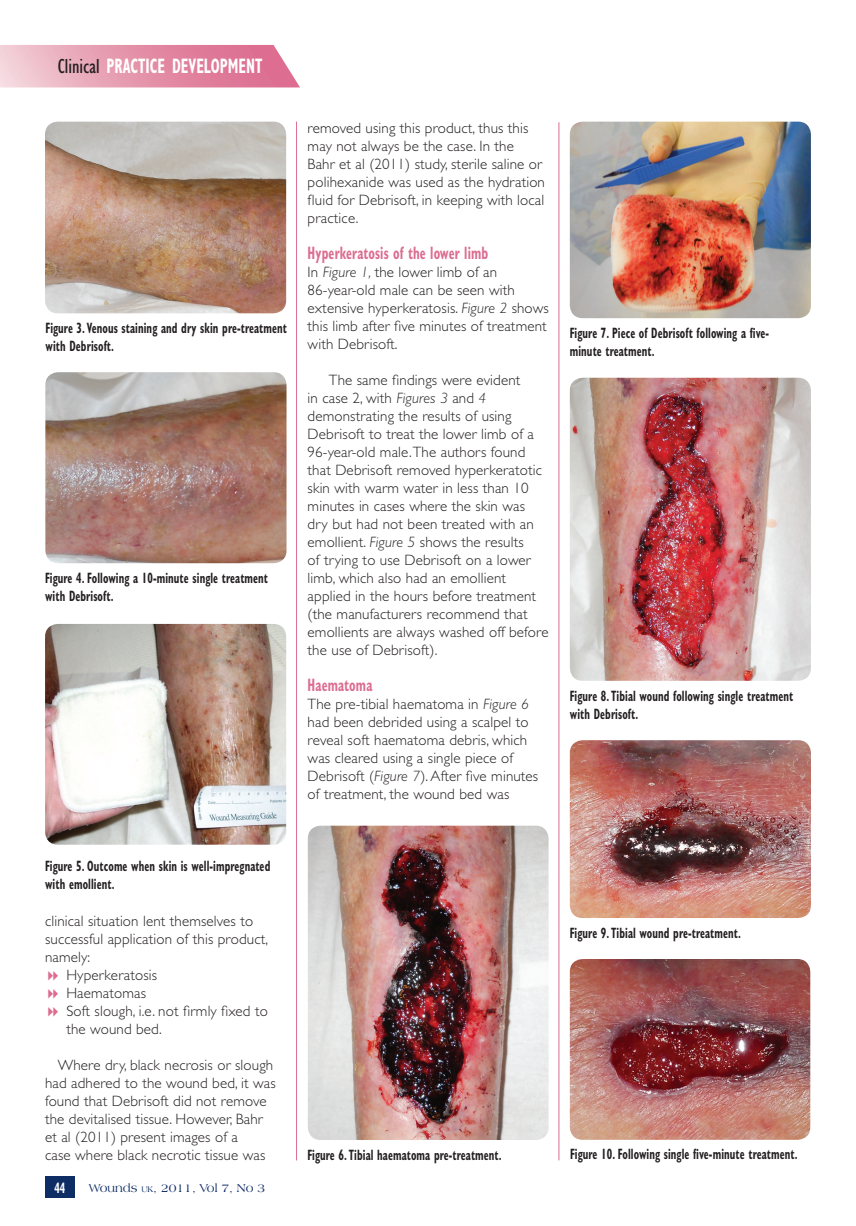
<style>
.page{position:relative;width:856px;height:1226px;background:#fff}
.page>*{position:absolute;margin:0;border:0;box-sizing:border-box;transform-origin:0 0}
.t1{font:700 condensed 21px "Gill Sans";color:#fff;scale:.7 1}
.A_Header{font:700 condensed 18px "Gill Sans";letter-spacing:.01em;color:#dc6c90;scale:.7 1}
.A-head{font:700 condensed 18px "Gill Sans";letter-spacing:.01em;color:#dc6c90;scale:.7 1}
.Body_text{font:300 15px/18px "Gill Sans";letter-spacing:.01em;color:#231f20}
.t2{font:700 condensed 15px/18px "Gill Sans";letter-spacing:.01em;color:#231f20;scale:.7 1}
.Bodytext{font:300 15px/18px "Gill Sans";letter-spacing:.01em;color:#231f20}
.First_para{font:300 15px/18px "Gill Sans";letter-spacing:.01em;color:#231f20}
.bullet{font:300 15px/18px "Gill Sans";letter-spacing:.01em;color:#231f20}
.t3{font:700 condensed 15px "Gill Sans";color:#fff;scale:.7 1}
.t4{font:12px "Americana BT";color:#0f2d65}
.s1{font-weight:400;color:#231f20}
.s2{font-style:italic}
.s3{font-size:8.4px}
</style>
<div class="page">
<div style="left:45px;top:1176px;width:30px;height:21px;background:#0f2d65"></div>
<svg style="left:0;top:45px;width:300px;height:42px;background:#e69ab0"></svg>
<img style="left:569px;top:740px;width:241px;height:178px">
<img style="left:569px;top:959px;width:241px;height:180px">
<hr style="left:296px;top:122px;width:1px;height:1038px;background:#dc6c90">
<hr style="left:558px;top:122px;width:1px;height:1038px;background:#dc6c90">
<img style="left:45px;top:122px;width:241px;height:191px">
<img style="left:45px;top:372px;width:241px;height:191px">
<img style="left:45px;top:624px;width:241px;height:220px">
<img style="left:308px;top:825px;width:240px;height:314px">
<img style="left:569px;top:122px;width:241px;height:196px">
<img style="left:569px;top:378px;width:241px;height:302px">
<p class="t1" style="left:58px;top:54px;width:294px"><span class="s1">Clinical</span> PRACTICE DEVELOPMENT</p>
<p class="t2" style="left:45px;top:318px;width:346px">Figure 3. Venous staining and dry skin pre-treatment with Debrisoft.</p>
<p class="t2" style="left:45px;top:569px;width:320px">Figure 4. Following a 10-minute single treatment with Debrisoft.</p>
<p class="Bodytext" style="left:307px;top:119px;width:239px">removed using this product, thus this may not always be the case. In the<br>Bahr et al (2011) study, sterile saline or polihexanide was used as the hydration fluid for Debrisoft, in keeping with local practice.</p>
<p class="A_Header" style="left:307px;top:242px;width:259px">Hyperkeratosis of the lower limb</p>
<p class="First_para" style="left:307px;top:263px;width:242px">In <span class="s2">Figure 1,</span> the lower limb of an<br>86-year-old male can be seen with extensive hyperkeratosis. <span class="s2">Figure 2</span> shows this limb after five minutes of treatment with Debrisoft.</p>
<p class="Body_text" style="left:307px;top:371px;width:242px;text-indent:21px">The same findings were evident<br>in case 2, with <span class="s2">Figures 3</span> and <span class="s2">4 </span>demonstrating the results of using Debrisoft to treat the lower limb of a 96-year-old male. The authors found that Debrisoft removed hyperkeratotic skin with warm water in less than 10 minutes in cases where the skin was dry but had not been treated with an emollient. <span class="s2">Figure 5</span> shows the results<br>of trying to use Debrisoft on a lower limb, which also had an emollient applied in the hours before treatment (the manufacturers recommend that emollients are always washed off before the use of Debrisoft).</p>
<p class="A-head" style="left:307px;top:674px;width:94px">Haematoma</p>
<p class="First_para" style="left:307px;top:695px;width:232px">The pre-tibial haematoma in <span class="s2">Figure 6 </span>had been debrided using a scalpel to reveal soft haematoma debris, which was cleared using a single piece of Debrisoft (<span class="s2">Figure 7</span>). After five minutes of treatment, the wound bed was</p>
<p class="t2" style="left:569px;top:324px;width:286px">Figure 7. Piece of Debrisoft following a five&shy;minute treatment.</p>
<p class="t2" style="left:569px;top:686px;width:320px">Figure 8. Tibial wound following single treatment with Debrisoft.</p>
<p class="t2" style="left:45px;top:856px;width:323px">Figure 5. Outcome when skin is well-impregnated with emollient.</p>
<p class="Body_text" style="left:45px;top:912px;width:224px">clinical situation lent themselves to successful application of this product, namely:</p>
<p class="bullet" style="left:66px;top:966px;width:92px">Hyperkeratosis</p>
<p class="bullet" style="left:66px;top:984px;width:81px">Haematomas</p>
<p class="bullet" style="left:66px;top:1002px;width:203px">Soft slough, i.e. not firmly fixed to the wound bed.</p>
<p class="Bodytext" style="left:45px;top:1056px;width:232px;text-indent:13px">Where dry, black necrosis or slough had adhered to the wound bed, it was found that Debrisoft did not remove the devitalised tissue. However, Bahr et al (2011) present images of a<br>case where black necrotic tissue was</p>
<p class="t3" style="left:54px;top:1178px;width:17px">44</p>
<p class="t4" style="left:89px;top:1180px;width:178px">Wounds <span class="s3">uk</span>, 2011, Vol 7, No 3</p>
<p class="t2" style="left:307px;top:1145px;width:279px">Figure 6. Tibial haematoma pre-treatment.</p>
<p class="t2" style="left:569px;top:923px;width:246px">Figure 9. Tibial wound pre-treatment.</p>
<p class="t2" style="left:570px;top:1145px;width:326px">Figure 10. Following single five-minute treatment.</p>
</div>
